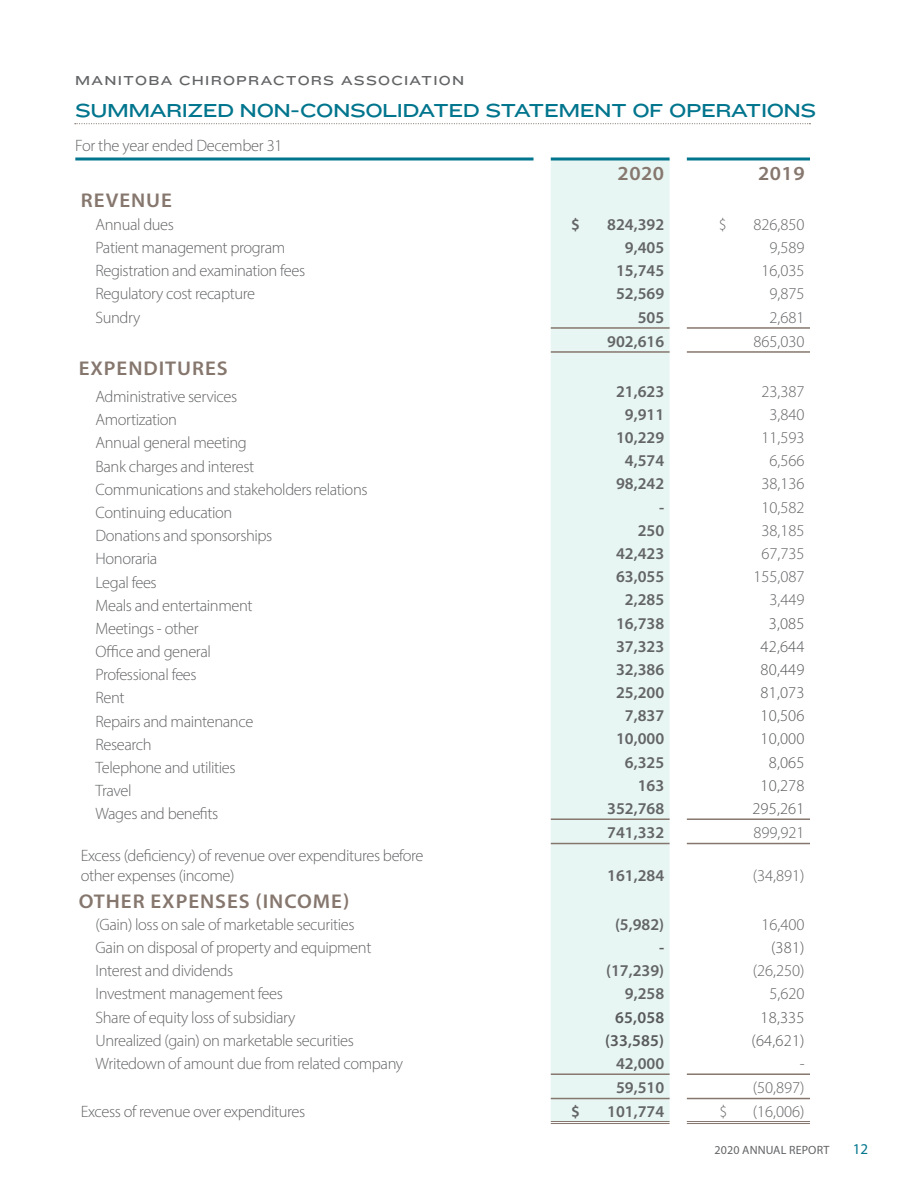
<style>
.page{position:relative;width:918px;height:1188px;background:#fff}
.page>*{position:absolute;margin:0;border:0;box-sizing:border-box;transform-origin:0 0}
.t1{font:600 19.95px "Myriad Pro";letter-spacing:.045em;color:#86776e;scale:1.05 1}
.t2{font:19.5px "Knockout 34 Junior Sumo";letter-spacing:-.025em;color:#00758d}
.t3{font:300 16.5px/19.8px "Myriad Pro";letter-spacing:-.025em;color:#636466}
.t4{font:600 16.5px "Myriad Pro";color:#636466}
.t5{font:300 16.5px "Myriad Pro";letter-spacing:.01em;color:#58595b}
.t6{font:600 16.5px "Myriad Pro";letter-spacing:.01em;color:#58595b}
.t7{font:15px "Myriad Pro";color:#00758d}
.t8{font:13.5px "Knockout 34 Junior Sumo";letter-spacing:.09em;color:#636466}
.t9{font:12px "Myriad Pro";letter-spacing:.01em;color:#636466}
</style>
<div class="page">
<svg style="left:75px;top:123px;width:735px;height:1px"></svg>
<div style="left:551px;top:160px;width:119px;height:961px;background:#e7f5f3"></div>
<hr style="left:75px;top:158px;width:459px;height:2px;background:#00758d">
<hr style="left:551px;top:158px;width:119px;height:2px;background:#00758d">
<hr style="left:687px;top:158px;width:123px;height:2px;background:#00758d">
<hr style="left:551px;top:1121px;width:119px;height:1px;background:#86776e">
<hr style="left:551px;top:1123px;width:119px;height:1px;background:#86776e">
<hr style="left:687px;top:1121px;width:123px;height:1px;background:#86776e">
<hr style="left:687px;top:1123px;width:123px;height:1px;background:#86776e">
<hr style="left:551px;top:1098px;width:119px;height:1px;background:#86776e">
<hr style="left:687px;top:1098px;width:123px;height:1px;background:#86776e">
<hr style="left:551px;top:818px;width:119px;height:2px;background:#86776e">
<hr style="left:551px;top:843px;width:119px;height:1px;background:#86776e">
<hr style="left:687px;top:818px;width:123px;height:2px;background:#86776e">
<hr style="left:687px;top:843px;width:123px;height:1px;background:#86776e">
<hr style="left:551px;top:1073px;width:119px;height:2px;background:#86776e">
<hr style="left:687px;top:1073px;width:123px;height:2px;background:#86776e">
<hr style="left:551px;top:327px;width:119px;height:2px;background:#86776e">
<hr style="left:551px;top:351px;width:119px;height:2px;background:#86776e">
<hr style="left:687px;top:327px;width:123px;height:2px;background:#86776e">
<hr style="left:687px;top:351px;width:123px;height:2px;background:#86776e">
<p class="t8" style="left:75px;top:71px;width:390px">MANITOBA CHIROPRACTORS ASSOCIATION</p>
<p class="t2" style="left:75px;top:96px;width:743px">SUMMARIZED NON-CONSOLIDATED STATEMENT OF OPERATIONS</p>
<p class="t3" style="left:75px;top:135px;width:209px">For the year ended December 31</p>
<p class="t1" style="left:618px;top:161px;width:46px">2020</p>
<p class="t1" style="left:758px;top:161px;width:46px">2019</p>
<p class="t1" style="left:81px;top:187px;width:88px">REVENUE</p>
<p class="t3" style="left:96px;top:214px;width:80px">Annual dues</p>
<p class="t4" style="left:571px;top:214px;width:10px">$</p>
<p class="t4" style="left:607px;top:214px;width:58px">824,392</p>
<p class="t3" style="left:719px;top:214px;width:10px">$</p>
<p class="t3" style="left:753px;top:214px;width:53px">826,850</p>
<p class="t3" style="left:96px;top:238px;width:191px">Patient management program</p>
<p class="t4" style="left:625px;top:237px;width:41px">9,405</p>
<p class="t3" style="left:770px;top:238px;width:37px">9,589</p>
<p class="t3" style="left:96px;top:261px;width:211px">Registration and examination fees</p>
<p class="t4" style="left:616px;top:260px;width:50px">15,745</p>
<p class="t3" style="left:761px;top:261px;width:45px">16,035</p>
<p class="t3" style="left:96px;top:284px;width:161px">Regulatory cost recapture</p>
<p class="t4" style="left:616px;top:283px;width:50px">52,569</p>
<p class="t3" style="left:770px;top:284px;width:37px">9,875</p>
<p class="t3" style="left:96px;top:307px;width:46px">Sundry</p>
<p class="t4" style="left:638px;top:307px;width:28px">505</p>
<p class="t3" style="left:770px;top:307px;width:37px">2,681</p>
<p class="t4" style="left:607px;top:331px;width:58px">902,616</p>
<p class="t3" style="left:753px;top:331px;width:53px">865,030</p>
<p class="t1" style="left:79px;top:355px;width:143px">EXPENDITURES</p>
<p class="t3" style="left:96px;top:387px;width:143px">Administrative services</p>
<p class="t4" style="left:616px;top:381px;width:50px">21,623</p>
<p class="t3" style="left:761px;top:381px;width:45px">23,387</p>
<p class="t3" style="left:96px;top:410px;width:83px">Amortization</p>
<p class="t4" style="left:625px;top:404px;width:41px">9,911</p>
<p class="t3" style="left:770px;top:404px;width:37px">3,840</p>
<p class="t3" style="left:96px;top:433px;width:153px">Annual general meeting</p>
<p class="t4" style="left:616px;top:427px;width:50px">10,229</p>
<p class="t3" style="left:761px;top:427px;width:45px">11,593</p>
<p class="t3" style="left:96px;top:456px;width:160px">Bank charges and interest</p>
<p class="t4" style="left:625px;top:450px;width:41px">4,574</p>
<p class="t3" style="left:770px;top:451px;width:37px">6,566</p>
<p class="t3" style="left:96px;top:479px;width:274px">Communications and stakeholders relations</p>
<p class="t4" style="left:616px;top:473px;width:50px">98,242</p>
<p class="t3" style="left:761px;top:474px;width:45px">38,136</p>
<p class="t3" style="left:96px;top:502px;width:138px">Continuing education</p>
<p class="t4" style="left:659px;top:497px;width:7px">-</p>
<p class="t3" style="left:761px;top:497px;width:45px">10,582</p>
<p class="t3" style="left:96px;top:526px;width:178px">Donations and sponsorships</p>
<p class="t4" style="left:638px;top:520px;width:28px">250</p>
<p class="t3" style="left:761px;top:520px;width:45px">38,185</p>
<p class="t3" style="left:96px;top:549px;width:63px">Honoraria</p>
<p class="t4" style="left:616px;top:543px;width:50px">42,423</p>
<p class="t3" style="left:761px;top:543px;width:45px">67,735</p>
<p class="t3" style="left:96px;top:572px;width:63px">Legal fees</p>
<p class="t4" style="left:616px;top:566px;width:50px">63,055</p>
<p class="t3" style="left:753px;top:567px;width:53px">155,087</p>
<p class="t3" style="left:96px;top:595px;width:159px">Meals and entertainment</p>
<p class="t4" style="left:625px;top:589px;width:41px">2,285</p>
<p class="t3" style="left:770px;top:590px;width:37px">3,449</p>
<p class="t3" style="left:96px;top:618px;width:105px">Meetings - other</p>
<p class="t4" style="left:616px;top:612px;width:50px">16,738</p>
<p class="t5" style="left:769px;top:613px;width:37px">3,085</p>
<p class="t3" style="left:96px;top:642px;width:117px">Office and general</p>
<p class="t4" style="left:616px;top:636px;width:50px">37,323</p>
<p class="t5" style="left:761px;top:636px;width:45px">42,644</p>
<p class="t3" style="left:96px;top:665px;width:103px">Professional fees</p>
<p class="t4" style="left:616px;top:659px;width:50px">32,386</p>
<p class="t5" style="left:761px;top:659px;width:45px">80,449</p>
<p class="t3" style="left:96px;top:688px;width:31px">Rent</p>
<p class="t4" style="left:616px;top:682px;width:50px">25,200</p>
<p class="t5" style="left:761px;top:683px;width:45px">81,073</p>
<p class="t3" style="left:96px;top:711px;width:159px">Repairs and maintenance</p>
<p class="t4" style="left:625px;top:705px;width:41px">7,837</p>
<p class="t5" style="left:761px;top:706px;width:45px">10,506</p>
<p class="t3" style="left:96px;top:734px;width:58px">Research</p>
<p class="t4" style="left:616px;top:728px;width:50px">10,000</p>
<p class="t5" style="left:761px;top:729px;width:45px">10,000</p>
<p class="t3" style="left:96px;top:757px;width:142px">Telephone and utilities</p>
<p class="t4" style="left:625px;top:752px;width:41px">6,325</p>
<p class="t5" style="left:769px;top:752px;width:37px">8,065</p>
<p class="t3" style="left:96px;top:781px;width:38px">Travel</p>
<p class="t4" style="left:638px;top:775px;width:28px">163</p>
<p class="t5" style="left:761px;top:775px;width:45px">10,278</p>
<p class="t3" style="left:96px;top:804px;width:124px">Wages and benefits</p>
<p class="t4" style="left:607px;top:798px;width:58px">352,768</p>
<p class="t5" style="left:752px;top:799px;width:54px">295,261</p>
<p class="t4" style="left:607px;top:822px;width:58px">741,332</p>
<p class="t3" style="left:753px;top:823px;width:53px">899,921</p>
<p class="t3" style="left:81px;top:846px;width:344px">Excess (deficiency) of revenue over expenditures before other expenses (income)</p>
<p class="t4" style="left:607px;top:865px;width:58px">161,284</p>
<p class="t3" style="left:753px;top:866px;width:53px">(34,891)</p>
<p class="t1" style="left:79px;top:889px;width:259px">OTHER EXPENSES (INCOME)</p>
<p class="t3" style="left:96px;top:914px;width:261px">(Gain) loss on sale of marketable securities</p>
<p class="t4" style="left:615px;top:914px;width:51px">(5,982)</p>
<p class="t3" style="left:761px;top:914px;width:45px">16,400</p>
<p class="t3" style="left:96px;top:937px;width:277px">Gain on disposal of property and equipment</p>
<p class="t6" style="left:659px;top:937px;width:7px">-</p>
<p class="t5" style="left:771px;top:938px;width:35px">(381)</p>
<p class="t3" style="left:96px;top:961px;width:139px">Interest and dividends</p>
<p class="t4" style="left:606px;top:960px;width:60px">(17,239)</p>
<p class="t3" style="left:753px;top:961px;width:53px">(26,250)</p>
<p class="t3" style="left:96px;top:984px;width:189px">Investment management fees</p>
<p class="t4" style="left:625px;top:983px;width:41px">9,258</p>
<p class="t3" style="left:770px;top:984px;width:37px">5,620</p>
<p class="t3" style="left:96px;top:1007px;width:201px">Share of equity loss of subsidiary</p>
<p class="t6" style="left:615px;top:1006px;width:50px">65,058</p>
<p class="t5" style="left:761px;top:1007px;width:45px">18,335</p>
<p class="t3" style="left:96px;top:1030px;width:260px">Unrealized (gain) on marketable securities</p>
<p class="t6" style="left:605px;top:1030px;width:61px">(33,585)</p>
<p class="t5" style="left:752px;top:1030px;width:55px">(64,621)</p>
<p class="t3" style="left:96px;top:1053px;width:309px">Writedown of amount due from related company</p>
<p class="t4" style="left:616px;top:1053px;width:50px">42,000</p>
<p class="t3" style="left:800px;top:1053px;width:6px">-</p>
<p class="t4" style="left:616px;top:1077px;width:50px">59,510</p>
<p class="t3" style="left:753px;top:1078px;width:53px">(50,897)</p>
<p class="t3" style="left:81px;top:1102px;width:226px">Excess of revenue over expenditures</p>
<p class="t4" style="left:571px;top:1101px;width:10px">$</p>
<p class="t4" style="left:607px;top:1101px;width:58px">101,774</p>
<p class="t3" style="left:719px;top:1102px;width:10px">$</p>
<p class="t3" style="left:753px;top:1102px;width:53px">(16,006)</p>
<p class="t9" style="left:715px;top:1142px;width:116px">2020 ANNUAL REPORT</p>
<p class="t7" style="left:853px;top:1140px;width:17px">12</p>
</div>
